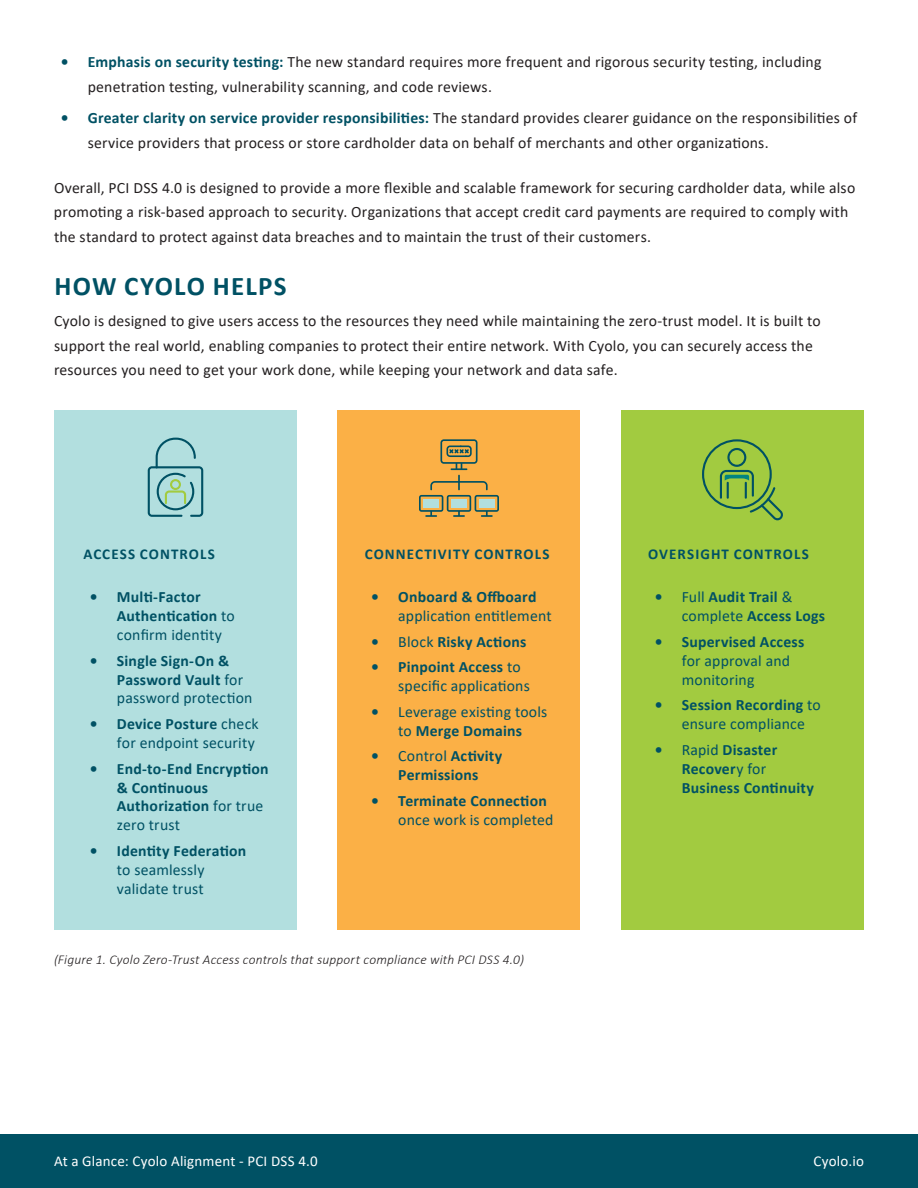
<style>
.page{position:relative;width:918px;height:1188px;background:#fff}
.page>*{position:absolute;margin:0;border:0;box-sizing:border-box;transform-origin:0 0}
.t1{font:700 27px "Calibri";letter-spacing:.045em;color:#005164}
.t2{font:15.75px/24.6px "Calibri";letter-spacing:.01em;color:#231f20}
.t3{font:700 15.75px/18.9px "Calibri";letter-spacing:.015em;color:#005164}
.t4{font:15.75px/18.9px "Calibri";letter-spacing:.01em;color:#005164}
.t5{font:700 15px "Calibri";letter-spacing:.07em;color:#005164}
.t6{font:15px "Calibri";letter-spacing:.015em;color:#fff}
.t7{font:italic 300 13.5px "Calibri";letter-spacing:.015em;color:#231f20}
.s1{font-weight:700;color:#005164}
.s2{font-weight:400}
.s3{font-weight:700}
</style>
<div class="page">
<div style="left:0;top:1134px;width:918px;height:54px;background:#005164"></div>
<div style="left:54px;top:410px;width:243px;height:520px;background:#b2dfdf"></div>
<div style="left:338px;top:410px;width:242px;height:520px;background:#fbb046"></div>
<div style="left:621px;top:410px;width:243px;height:520px;background:#a2cb40"></div>
<svg style="left:148px;top:438px;width:55px;height:79px"></svg>
<svg style="left:419px;top:439px;width:80px;height:78px"></svg>
<div style="left:423px;top:499px;width:16px;height:9px;background:#b2dfdf"></div>
<div style="left:451px;top:499px;width:16px;height:9px;background:#b2dfdf"></div>
<div style="left:479px;top:499px;width:16px;height:9px;background:#b2dfdf"></div>
<svg style="left:702px;top:439px;width:81px;height:81px"></svg>
<p class="t2" style="left:88px;top:49px;width:735px;text-indent:-27px"><span class="s1">• Emphasis on security testing:</span> The new standard requires more frequent and rigorous security testing, including penetration testing, vulnerability scanning, and code reviews.</p>
<p class="t2" style="left:88px;top:105px;width:771px;text-indent:-27px"><span class="s1">• Greater clarity on service provider responsibilities:</span> The standard provides clearer guidance on the responsibilities of service providers that process or store cardholder data on behalf of merchants and other organizations.</p>
<p class="t2" style="left:54px;top:175px;width:803px">Overall, PCI DSS 4.0 is designed to provide a more flexible and scalable framework for securing cardholder data, while also promoting a risk-based approach to security. Organizations that accept credit card payments are required to comply with the standard to protect against data breaches and to maintain the trust of their customers.</p>
<p class="t1" style="left:55px;top:267px;width:234px">HOW CYOLO HELPS</p>
<p class="t2" style="left:54px;top:308px;width:768px">Cyolo is designed to give users access to the resources they need while maintaining the zero-trust model. It is built to support the real world, enabling companies to protect their entire network. With Cyolo, you can securely access the resources you need to get your work done, while keeping your network and data safe.</p>
<p class="t5" style="left:83px;top:543px;width:133px">ACCESS CONTROLS</p>
<p class="t3" style="left:117px;top:587px;width:119px;text-indent:-27px">• Multi-Factor<br>Authentication <span class="s2">to confirm identity</span></p>
<p class="t3" style="left:117px;top:651px;width:137px;text-indent:-27px">• Single Sign-On &amp;<br>Password Vault <span class="s2">for password protection</span></p>
<p class="t4" style="left:90px;top:714px;width:170px;text-align:right"><span class="s3">• Device Posture</span> check for endpoint security</p>
<p class="t3" style="left:117px;top:759px;width:153px;text-indent:-27px">• End-to-End Encryption &amp; Continuous<br>Authorization <span class="s2">for true zero trust</span></p>
<p class="t4" style="left:117px;top:841px;width:131px;text-indent:-27px"><span class="s3">• Identity Federation </span>to seamlessly validate trust</p>
<p class="t5" style="left:365px;top:543px;width:186px">CONNECTIVITY CONTROLS</p>
<p class="t4" style="left:398px;top:587px;width:155px;text-indent:-27px"><span class="s3">• Onboard &amp; Offboard </span>application entitlement</p>
<p class="t3" style="left:371px;top:632px;width:157px">• <span class="s2">Block</span> Risky Actions</p>
<p class="t4" style="left:398px;top:657px;width:133px;text-indent:-27px"><span class="s3">• Pinpoint Access</span> to specific applications</p>
<p class="t4" style="left:371px;top:702px;width:178px;text-align:center"><span class="s3">•</span> Leverage existing tools to <span class="s3">Merge Domains</span></p>
<p class="t3" style="left:371px;top:747px;width:133px;text-align:center">• <span class="s2">Control</span> Activity<br>Permissions</p>
<p class="t3" style="left:398px;top:791px;width:157px;text-indent:-27px">• Terminate Connection <span class="s2">once work is completed</span></p>
<p class="t7" style="left:54px;top:951px;width:472px">(Figure 1. Cyolo Zero-Trust Access controls that support compliance with PCI DSS 4.0)</p>
<p class="t5" style="left:648px;top:543px;width:162px">OVERSIGHT CONTROLS</p>
<p class="t3" style="left:682px;top:587px;width:145px;text-indent:-27px">• <span class="s2">Full</span> Audit Trail <span class="s2">&amp; complete</span> Access Logs</p>
<p class="t4" style="left:682px;top:632px;width:124px;text-indent:-27px"><span class="s3">• Supervised Access </span>for approval and monitoring</p>
<p class="t4" style="left:682px;top:695px;width:141px;text-indent:-27px"><span class="s3">• Session Recording</span> to ensure compliance</p>
<p class="t3" style="left:682px;top:740px;width:134px;text-indent:-27px">• <span class="s2">Rapid</span> Disaster<br>Recover<span class="s2">y for<br></span>Business Continuity</p>
<p class="t6" style="left:54px;top:1151px;width:265px">At a Glance: Cyolo Alignment - PCI DSS 4.0</p>
<p class="t6" style="left:814px;top:1151px;width:52px">Cyolo.io</p>
</div>
